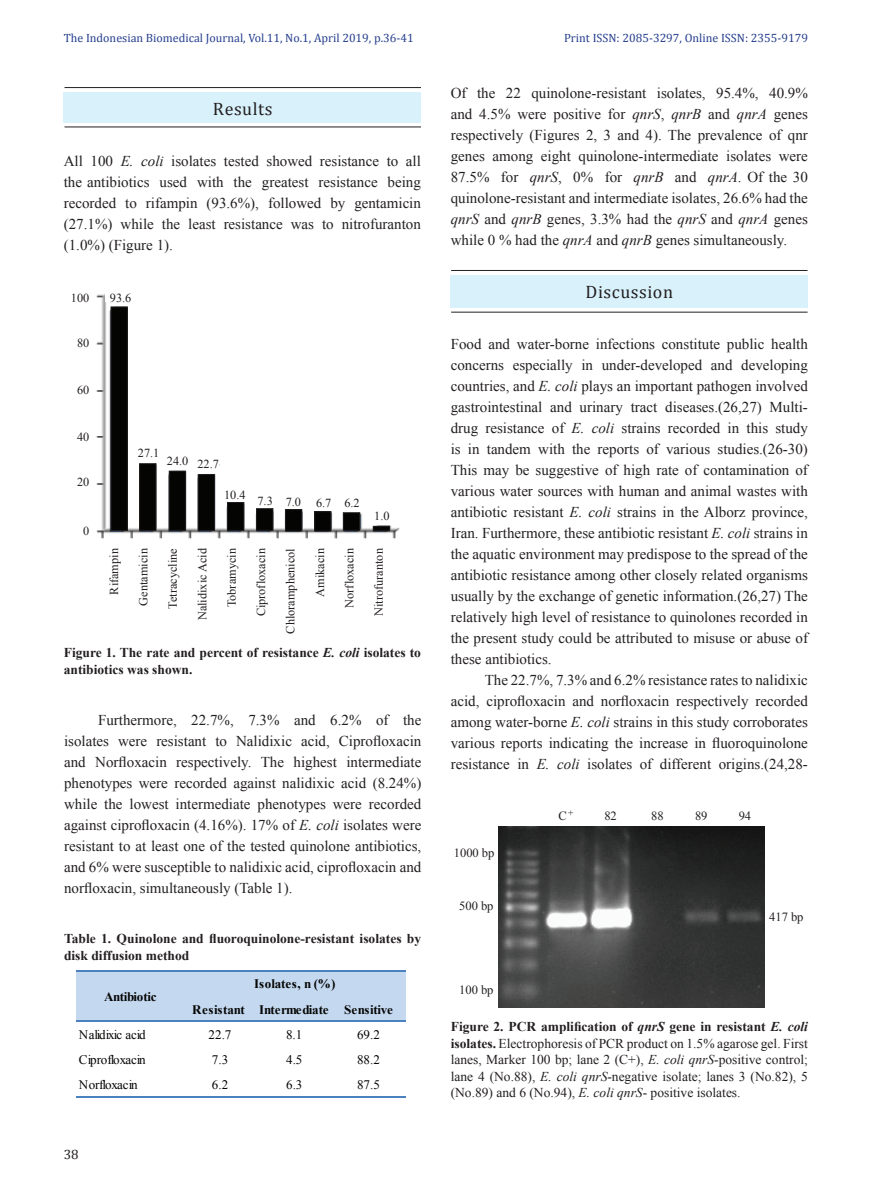
<style>
.page{position:relative;width:893px;height:1191px;background:#fff}
.page>*{position:absolute;margin:0;border:0;box-sizing:border-box;transform-origin:0 0}
.t1{font:18px "Cambria";letter-spacing:.03em;color:#231f20}
.t2{font:15px/21px "Times New Roman";color:#231f20;text-align:justify}
.t3{font:13.5px/16.5px "Times New Roman";color:#231f20;text-align:justify}
.t4{font:700 13.5px/16.5px "Times New Roman";color:#231f20}
.t5{font:13.5px "Cambria";color:#231f20}
.t6{font:13.05px "Times New Roman";letter-spacing:-.005em;color:#050504}
.t7{font:700 13.05px "Times New Roman";letter-spacing:-.02em;color:#050504}
.t8{font:13.05px "Times New Roman";letter-spacing:-.06em;color:#050504}
.t9{font:700 13.05px "Times New Roman";color:#050504}
.t10{font:12.45px "Times New Roman";color:#231f20}
.t11{font:12.3px "Times New Roman";color:#231f20}
.t12{font:12px "Cambria";color:#253f8e}
.t13{font:9.3px "Times New Roman";color:#231f20}
.s1{font-style:italic}
.s2{font-weight:700}
.s3{font-weight:700;font-style:italic}
</style>
<div class="page">
<hr style="left:65px;top:87px;width:356px;height:1px;background:#231f20">
<hr style="left:65px;top:127px;width:356px;height:1px;background:#231f20">
<div style="left:64px;top:92px;width:357px;height:31px;background:#d9f1fb"></div>
<img style="left:96px;top:293px;width:405px;height:246px">
<div style="left:106px;top:282px;width:36px;height:19px;background:#fff"></div>
<div style="left:131px;top:440px;width:92px;height:23px;background:#fff"></div>
<div style="left:188px;top:452px;width:31px;height:18px;background:#fff"></div>
<div style="left:223px;top:476px;width:150px;height:23px;background:#fff"></div>
<div style="left:256px;top:491px;width:117px;height:17px;background:#fff"></div>
<div style="left:373px;top:499px;width:23px;height:21px;background:#fff"></div>
<div style="left:111px;top:307px;width:16px;height:223px;background:#040503"></div>
<div style="left:111px;top:306px;width:17px;height:225px;border:1px solid #231f20"></div>
<div style="left:140px;top:463px;width:16px;height:67px;background:#040503"></div>
<div style="left:139px;top:463px;width:17px;height:68px;border:1px solid #231f20"></div>
<div style="left:169px;top:471px;width:17px;height:59px;background:#040503"></div>
<div style="left:169px;top:471px;width:17px;height:60px;border:1px solid #231f20"></div>
<div style="left:198px;top:474px;width:17px;height:56px;background:#040503"></div>
<div style="left:198px;top:474px;width:17px;height:57px;border:1px solid #231f20"></div>
<div style="left:227px;top:502px;width:17px;height:28px;background:#040503"></div>
<div style="left:227px;top:502px;width:17px;height:29px;border:1px solid #231f20"></div>
<div style="left:257px;top:508px;width:16px;height:22px;background:#040503"></div>
<div style="left:256px;top:508px;width:17px;height:23px;border:1px solid #231f20"></div>
<div style="left:285px;top:509px;width:17px;height:22px;background:#040503"></div>
<div style="left:285px;top:509px;width:17px;height:22px;border:1px solid #231f20"></div>
<div style="left:315px;top:511px;width:16px;height:20px;background:#040503"></div>
<div style="left:314px;top:511px;width:17px;height:20px;border:1px solid #231f20"></div>
<div style="left:343px;top:513px;width:17px;height:17px;background:#040503"></div>
<div style="left:343px;top:512px;width:17px;height:19px;border:1px solid #231f20"></div>
<div style="left:373px;top:526px;width:17px;height:5px;background:#040503"></div>
<div style="left:373px;top:526px;width:17px;height:5px;border:1px solid #231f20"></div>
<div style="left:76px;top:970px;width:330px;height:51px;background:#c4d9f0"></div>
<hr style="left:76px;top:969px;width:330px;height:2px;background:#4c81bf">
<hr style="left:76px;top:1020px;width:330px;height:1px;background:#4c81bf">
<hr style="left:76px;top:1095px;width:330px;height:2px;background:#4c81bf">
<img style="left:498px;top:827px;width:266px;height:180px">
<hr style="left:451px;top:270px;width:357px;height:1px;background:#231f20">
<hr style="left:451px;top:312px;width:357px;height:1px;background:#231f20">
<div style="left:450px;top:275px;width:358px;height:33px;background:#d9f1fb"></div>
<p class="t12" style="left:64px;top:31px;width:351px">The Indonesian Biomedical Journal, Vol.11, No.1, April 2019, p.36-41</p>
<p class="t12" style="left:564px;top:31px;width:245px">Print ISSN: 2085-3297, Online ISSN: 2355-9179</p>
<p class="t1" style="left:213px;top:98px;width:61px">Results</p>
<p class="t2" style="left:64px;top:150px;width:359px">All 100 <span class="s1">E. coli</span> isolates tested showed resistance to all the antibiotics used with the greatest resistance being recorded to rifampin (93.6%), followed by gentamicin (27.1%) while the least resistance was to nitrofuranton (1.0%) (Figure 1).</p>
<p class="t11" style="left:71px;top:289px;width:20px">100</p>
<p class="t11" style="left:77px;top:334px;width:14px">80</p>
<p class="t11" style="left:77px;top:381px;width:14px">60</p>
<p class="t11" style="left:77px;top:428px;width:14px">40</p>
<p class="t11" style="left:77px;top:473px;width:14px">20</p>
<p class="t11" style="left:83px;top:522px;width:8px">0</p>
<p class="t11" style="left:110px;top:289px;width:23px">93.6</p>
<p class="t11" style="left:138px;top:444px;width:23px">27.1</p>
<p class="t11" style="left:167px;top:454px;width:54px">24.0 22.7</p>
<p class="t11" style="left:224px;top:486px;width:23px">10.4</p>
<p class="t11" style="left:257px;top:493px;width:104px">7.3 7.0 6.7 6.2</p>
<p class="t11" style="left:374px;top:507px;width:17px">1.0</p>
<p class="t11" style="left:105px;top:594px;width:48px;rotate:-90deg">Rifampin</p>
<p class="t11" style="left:135px;top:605px;width:59px;rotate:-90deg">Gentamicin</p>
<p class="t11" style="left:164px;top:609px;width:62px;rotate:-90deg">Tetracycline</p>
<p class="t11" style="left:194px;top:620px;width:73px;rotate:-90deg">Nalidixic Acid</p>
<p class="t11" style="left:223px;top:607px;width:61px;rotate:-90deg">Tobramycin</p>
<p class="t11" style="left:252px;top:616px;width:70px;rotate:-90deg">Ciprofloxacin</p>
<p class="t11" style="left:282px;top:633px;width:87px;rotate:-90deg">Chloramphenicol</p>
<p class="t11" style="left:311px;top:596px;width:50px;rotate:-90deg">Amikacin</p>
<p class="t11" style="left:341px;top:607px;width:61px;rotate:-90deg">Norfloxacin</p>
<p class="t11" style="left:370px;top:616px;width:69px;rotate:-90deg">Nitrofuranton</p>
<p class="t4" style="left:64px;top:644px;width:359px">Figure 1. The rate and percent of resistance <span class="s1">E. coli</span> isolates to antibiotics was shown.</p>
<p class="t2" style="left:64px;top:709px;width:359px;text-indent:34px">Furthermore, 22.7%, 7.3% and 6.2% of the isolates were resistant to Nalidixic acid, Ciprofloxacin and Norfloxacin respectively. The highest intermediate phenotypes were recorded against nalidixic acid (8.24%) while the lowest intermediate phenotypes were recorded against ciprofloxacin (4.16%). 17% of <span class="s1">E. coli</span> isolates were resistant to at least one of the tested quinolone antibiotics, and 6% were susceptible to nalidixic acid, ciprofloxacin and norfloxacin, simultaneously (Table 1).</p>
<p class="t4" style="left:64px;top:930px;width:359px">Table 1. Quinolone and fluoroquinolone-resistant isolates by disk diffusion method</p>
<p class="t7" style="left:104px;top:987px;width:54px">Antibiotic</p>
<p class="t9" style="left:254px;top:974px;width:83px">Isolates, n (%)</p>
<p class="t7" style="left:192px;top:1000px;width:202px">Resistant Intermediate Sensitive</p>
<p class="t8" style="left:79px;top:1025px;width:68px">Nalidixic acid</p>
<p class="t6" style="left:209px;top:1025px;width:24px">22.7</p>
<p class="t6" style="left:286px;top:1025px;width:18px">8.1</p>
<p class="t6" style="left:357px;top:1025px;width:24px">69.2</p>
<p class="t6" style="left:79px;top:1050px;width:68px">Ciprofloxacin</p>
<p class="t6" style="left:212px;top:1050px;width:18px">7.3</p>
<p class="t6" style="left:286px;top:1050px;width:18px">4.5</p>
<p class="t6" style="left:357px;top:1050px;width:24px">88.2</p>
<p class="t6" style="left:79px;top:1075px;width:60px">Norfloxacin</p>
<p class="t6" style="left:212px;top:1075px;width:18px">6.2</p>
<p class="t6" style="left:286px;top:1075px;width:18px">6.3</p>
<p class="t6" style="left:357px;top:1075px;width:24px">87.5</p>
<p class="t5" style="left:64px;top:1146px;width:16px">38</p>
<p class="t2" style="left:451px;top:82px;width:359px">Of the 22 quinolone-resistant isolates, 95.4%, 40.9% and 4.5% were positive for <span class="s1">qnrS</span>, <span class="s1">qnrB</span> and <span class="s1">qnrA</span> genes respectively (Figures 2, 3 and 4). The prevalence of qnr genes among eight quinolone-intermediate isolates were 87.5% for <span class="s1">qnrS</span>, 0% for <span class="s1">qnrB</span> and <span class="s1">qnrA</span>. Of the 30 quinolone-resistant and intermediate isolates, 26.6% had the <span class="s1">qnrS</span> and <span class="s1">qnrB</span> genes, 3.3% had the <span class="s1">qnrS</span> and <span class="s1">qnrA</span> genes while 0 % had the <span class="s1">qnrA</span> and <span class="s1">qnrB</span> genes simultaneously.</p>
<p class="t1" style="left:586px;top:281px;width:89px">Discussion</p>
<p class="t2" style="left:451px;top:332px;width:359px">Food and water-borne infections constitute public health concerns especially in under-developed and developing countries, and <span class="s1">E. coli</span> plays an important pathogen involved gastrointestinal and urinary tract diseases.(26,27) Multi&shy;drug resistance of <span class="s1">E. coli</span> strains recorded in this study is in tandem with the reports of various studies.(26-30)<br>This may be suggestive of high rate of contamination of various water sources with human and animal wastes with antibiotic resistant <span class="s1">E. coli</span> strains in the Alborz province, Iran. Furthermore, these antibiotic resistant <span class="s1">E. coli</span> strains in the aquatic environment may predispose to the spread of the antibiotic resistance among other closely related organisms usually by the exchange of genetic information.(26,27) The relatively high level of resistance to quinolones recorded in the present study could be attributed to misuse or abuse of these antibiotics.</p>
<p class="t2" style="left:451px;top:668px;width:359px;text-indent:34px">The 22.7%, 7.3% and 6.2% resistance rates to nalidixic acid, ciprofloxacin and norfloxacin respectively recorded among water-borne <span class="s1">E. coli</span> strains in this study corroborates various reports indicating the increase in fluoroquinolone resistance in <span class="s1">E. coli</span> isolates of different origins.(24,28-</p>
<p class="t10" style="left:454px;top:843px;width:42px">1000 bp</p>
<p class="t10" style="left:459px;top:897px;width:36px">500 bp</p>
<p class="t13" style="left:568px;top:806px;width:7px">+</p>
<p class="t10" style="left:559px;top:806px;width:10px">C</p>
<p class="t10" style="left:604px;top:806px;width:14px">82</p>
<p class="t10" style="left:651px;top:806px;width:14px">88</p>
<p class="t10" style="left:695px;top:806px;width:14px">89</p>
<p class="t10" style="left:739px;top:806px;width:14px">94</p>
<p class="t10" style="left:769px;top:908px;width:36px">417 bp</p>
<p class="t10" style="left:459px;top:980px;width:36px">100 bp</p>
<p class="t3" style="left:451px;top:1018px;width:359px"><span class="s2">Figure 2. PCR amplification of</span> <span class="s3">qnrS</span> <span class="s2">gene in resistant</span> <span class="s3">E. coli </span><span class="s2">isolates.</span> Electrophoresis of PCR product on 1.5% agarose gel. First lanes, Marker 100 bp; lane 2 (C+), <span class="s1">E. coli qnrS</span>-positive control; lane 4 (No.88), <span class="s1">E. coli qnrS</span>-negative isolate; lanes 3 (No.82), 5 (No.89) and 6 (No.94), <span class="s1">E. coli qnrS</span>- positive isolates.</p>
</div>
